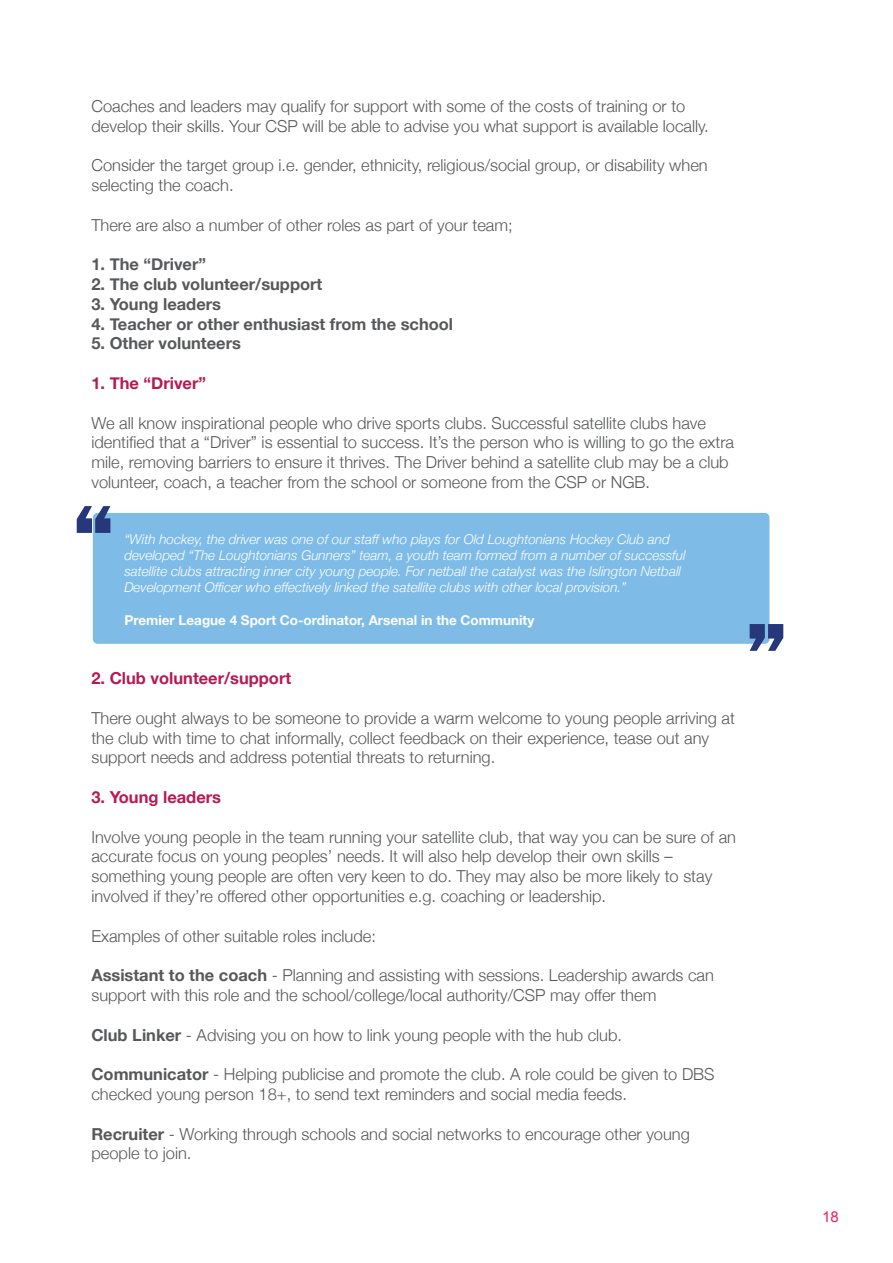
<style>
.page{position:relative;width:893px;height:1263px;background:#fff}
.page>*{position:absolute;margin:0;border:0;box-sizing:border-box;transform-origin:0 0}
.t1{font:800 94.05px "Franklin Gothic";color:#263879}
.t2{font:300 16.5px/19.8px "Helvetica Neue";color:#57585a}
.t3{font:700 16.5px "Helvetica Neue";color:#57585a}
.t4{font:700 16.5px "Helvetica Neue";color:#b61a53}
.t5{font:15px "Arial";color:#ed1f63}
.t6{font:italic 300 13.5px/16.2px "Helvetica Neue";color:#fff}
.t7{font:700 13.5px "Helvetica Neue";color:#fff}
.s1{font-weight:700}
</style>
<div class="page">
<div style="left:93px;top:513px;width:676px;height:131px;background:#7ebce7;border-radius:5px"></div>
<p class="t2" style="left:91px;top:95px;width:619px">Coaches and leaders may qualify for support with some of the costs of training or to develop their skills. Your CSP will be able to advise you what support is available locally.</p>
<p class="t2" style="left:91px;top:154px;width:618px">Consider the target group i.e. gender, ethnicity, religious/social group, or disability when selecting the coach.</p>
<p class="t2" style="left:91px;top:214px;width:423px">There are also a number of other roles as part of your team;</p>
<p class="t3" style="left:91px;top:251px;width:116px">1. The “Driver”</p>
<p class="t3" style="left:91px;top:271px;width:232px">2. The club volunteer/support</p>
<p class="t3" style="left:91px;top:291px;width:131px">3. Young leaders</p>
<p class="t3" style="left:91px;top:311px;width:363px">4. Teacher or other enthusiast from the school</p>
<p class="t3" style="left:91px;top:330px;width:151px">5. Other volunteers</p>
<p class="t4" style="left:91px;top:370px;width:116px">1. The “Driver”</p>
<p class="t2" style="left:91px;top:412px;width:644px">We all know inspirational people who drive sports clubs. Successful satellite clubs have identified that a “Driver” is essential to success. It’s the person who is willing to go the extra mile, removing barriers to ensure it thrives. The Driver behind a satellite club may be a club volunteer, coach, a teacher from the school or someone from the CSP or NGB.</p>
<h1 class="t1" style="left:72px;top:476px;width:44px">“</h1>
<p class="t6" style="left:124px;top:530px;width:563px">“With hockey, the driver was one of our staff who plays for Old Loughtonians Hockey Club and developed “The Loughtonians Gunners” team, a youth team formed from a number of successful satellite clubs attracting inner city young people. For netball the catalyst was the Islington Netball Development Officer who effectively linked the satellite clubs with other local provision.”</p>
<p class="t7" style="left:124px;top:609px;width:411px">Premier League 4 Sport Co-ordinator, Arsenal in the Community</p>
<p class="t4" style="left:91px;top:665px;width:201px">2. Club volunteer/support</p>
<p class="t2" style="left:91px;top:707px;width:645px">There ought always to be someone to provide a warm welcome to young people arriving at the club with time to chat informally, collect feedback on their experience, tease out any support needs and address potential threats to returning.</p>
<p class="t4" style="left:91px;top:784px;width:131px">3. Young leaders</p>
<p class="t2" style="left:91px;top:826px;width:646px">Involve young people in the team running your satellite club, that way you can be sure of an accurate focus on young peoples’ needs. It will also help develop their own skills – something young people are often very keen to do. They may also be more likely to stay involved if they’re offered other opportunities e.g. coaching or leadership.</p>
<p class="t2" style="left:91px;top:925px;width:286px">Examples of other suitable roles include:</p>
<p class="t2" style="left:91px;top:964px;width:624px"><span class="s1">Assistant to the coach</span> - Planning and assisting with sessions. Leadership awards can support with this role and the school/college/local authority/CSP may offer them</p>
<p class="t2" style="left:91px;top:1024px;width:532px"><span class="s1">Club Linker</span> - Advising you on how to link young people with the hub club.</p>
<p class="t2" style="left:91px;top:1063px;width:625px"><span class="s1">Communicator</span> - Helping publicise and promote the club. A role could be given to DBS checked young person 18+, to send text reminders and social media feeds.</p>
<p class="t2" style="left:91px;top:1123px;width:600px"><span class="s1">Recruiter</span> - Working through schools and social networks to encourage other young people to join.</p>
<h1 class="t1" style="left:788px;top:681px;width:44px;rotate:-180deg">“</h1>
<p class="t5" style="left:822px;top:1207px;width:18px">18</p>
</div>
